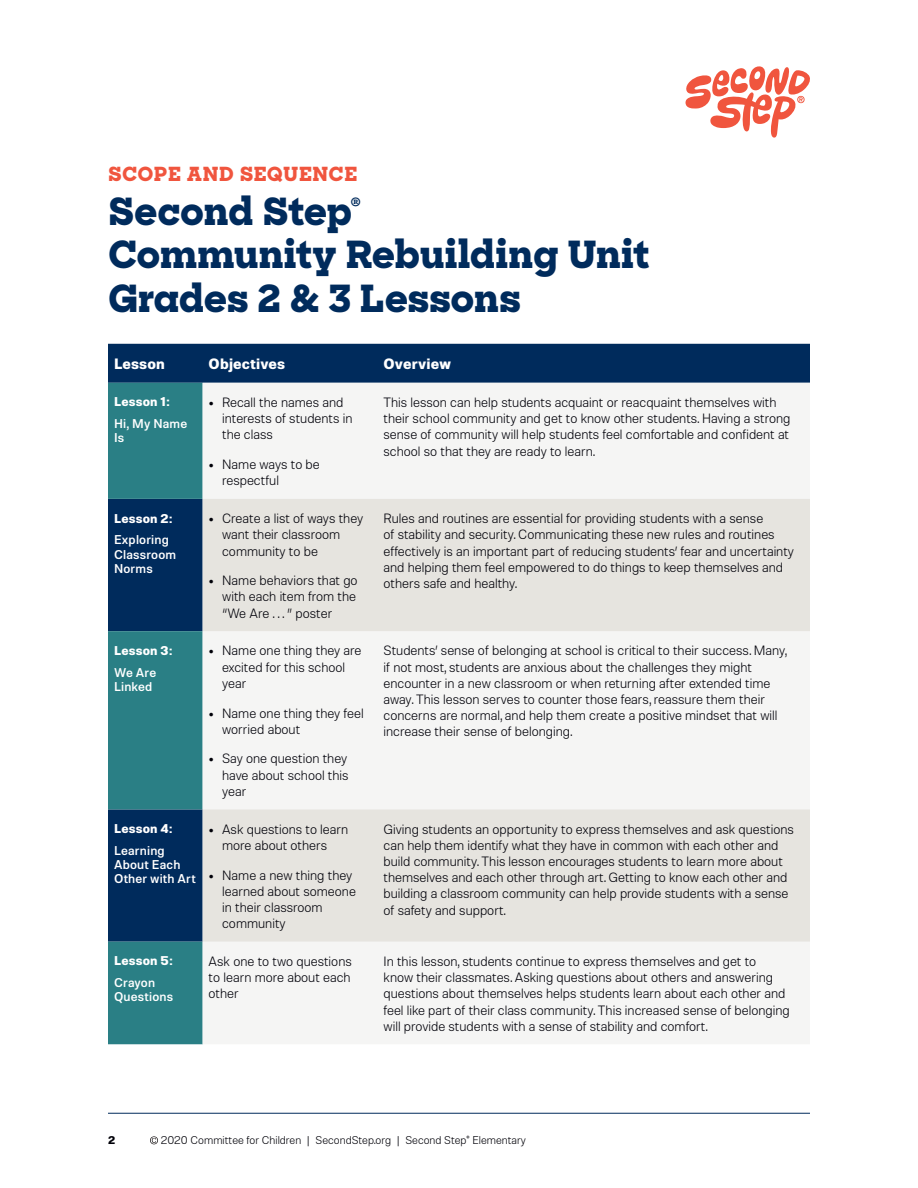
<style>
.page{position:relative;width:918px;height:1188px;background:#fff}
.page>*{position:absolute;margin:0;border:0;box-sizing:border-box;transform-origin:0 0}
.t1{font:800 37.5px/43.5px "Sharp Slab";letter-spacing:-.01em;color:#002b5c}
.t2{font:800 19.5px "Sharp Slab";letter-spacing:.02em;color:#f0553e}
.weeks_lessons{font:700 15px "Molde";letter-spacing:.005em;color:#fff}
.table_text{font:300 13.5px/16.2px "Molde";color:#000008}
.table_lesson_desc{font:500 12.75px/14.2px "Molde";letter-spacing:.015em;color:#fff}
.table_lesson_number{font:700 12.75px "Molde";letter-spacing:.015em;color:#fff}
.t3{font:300 11.25px "Molde";color:#000008}
.t4{font:700 11.25px "Molde";color:#000008}
.s1{font-family:"Sharp Slab";font-weight:800}
</style>
<div class="page">
<hr style="left:108px;top:1113px;width:702px;height:1px;background:#002b5c">
<svg style="left:685px;top:66px;width:125px;height:72px"></svg>
<svg style="left:150px;top:1136px;width:8px;height:8px"></svg>
<div style="left:108px;top:344px;width:702px;height:39px;background:#002b5c"></div>
<svg style="left:108px;top:383px;width:95px;height:661px;fill:#2a7f85"></svg>
<div style="left:203px;top:383px;width:607px;height:661px;background:#f5f5f4"></div>
<svg style="left:203px;top:499px;width:607px;height:443px;fill:#e6e4df"></svg>
<h4 class="t2" style="left:108px;top:160px;width:251px">SCOPE AND SEQUENCE</h4>
<h1 class="t1" style="left:108px;top:189px;width:543px">Second Step®<br>Community Rebuilding Unit<br>Grades 2 &amp; 3 Lessons</h1>
<p class="weeks_lessons" style="left:114px;top:354px;width:52px">Lesson</p>
<p class="weeks_lessons" style="left:209px;top:354px;width:78px">Objectives</p>
<p class="weeks_lessons" style="left:384px;top:354px;width:69px">Overview</p>
<p class="table_lesson_number" style="left:114px;top:394px;width:58px">Lesson 1:</p>
<p class="table_lesson_desc" style="left:114px;top:416px;width:75px">Hi, My Name<br>Is</p>
<p class="table_text" style="left:222px;top:394px;width:132px;text-indent:-14px"><span class="s1">•</span> Recall the names and interests of students in the class</p>
<p class="table_text" style="left:222px;top:456px;width:99px;text-indent:-14px"><span class="s1">•</span> Name ways to be respectful</p>
<p class="table_text" style="left:384px;top:394px;width:408px">This lesson can help students acquaint or reacquaint themselves with their school community and get to know other students. Having a strong sense of community will help students feel comfortable and confident at school so that they are ready to learn.</p>
<p class="table_lesson_number" style="left:114px;top:510px;width:60px">Lesson 2:</p>
<p class="table_lesson_desc" style="left:114px;top:532px;width:64px">Exploring<br>Classroom<br>Norms</p>
<p class="table_text" style="left:222px;top:510px;width:143px;text-indent:-14px"><span class="s1">•</span> Create a list of ways they want their classroom community to be</p>
<p class="table_text" style="left:222px;top:572px;width:137px;text-align:justify;text-indent:-14px"><span class="s1">•</span> Name behaviors that go with each item from the “We Are . . . ” poster</p>
<p class="table_text" style="left:384px;top:510px;width:412px">Rules and routines are essential for providing students with a sense<br>of stability and security. Communicating these new rules and routines effectively is an important part of reducing students’ fear and uncertainty and helping them feel empowered to do things to keep themselves and others safe and healthy.</p>
<p class="table_lesson_number" style="left:114px;top:642px;width:60px">Lesson 3:</p>
<p class="table_lesson_desc" style="left:114px;top:664px;width:44px">We Are<br>Linked</p>
<p class="table_text" style="left:222px;top:642px;width:141px;text-indent:-14px"><span class="s1">•</span> Name one thing they are excited for this school year</p>
<p class="table_text" style="left:222px;top:704px;width:143px;text-indent:-14px"><span class="s1">•</span> Name one thing they feel worried about</p>
<p class="table_text" style="left:222px;top:750px;width:128px;text-align:justify;text-indent:-14px"><span class="s1">•</span> Say one question they have about school this year</p>
<p class="table_text" style="left:384px;top:642px;width:405px">Students’ sense of belonging at school is critical to their success. Many, if not most, students are anxious about the challenges they might encounter in a new classroom or when returning after extended time away. This lesson serves to counter those fears, reassure them their concerns are normal, and help them create a positive mindset that will increase their sense of belonging.</p>
<p class="table_lesson_number" style="left:114px;top:820px;width:60px">Lesson 4:</p>
<p class="table_lesson_desc" style="left:114px;top:843px;width:83px">Learning<br>About Each<br>Other with Art</p>
<p class="table_text" style="left:209px;top:820px;width:141px;text-align:center"><span class="s1">•</span> Ask questions to learn more about others</p>
<p class="table_text" style="left:222px;top:866px;width:135px;text-indent:-14px"><span class="s1">•</span> Name a new thing they learned about someone in their classroom community</p>
<p class="table_text" style="left:384px;top:820px;width:412px">Giving students an opportunity to express themselves and ask questions can help them identify what they have in common with each other and build community. This lesson encourages students to learn more about themselves and each other through art. Getting to know each other and building a classroom community can help provide students with a sense of safety and support.</p>
<p class="table_lesson_number" style="left:114px;top:952px;width:60px">Lesson 5:</p>
<p class="table_lesson_desc" style="left:114px;top:975px;width:61px">Crayon<br>Questions</p>
<p class="table_text" style="left:209px;top:953px;width:145px;text-align:justify">Ask one to two questions to learn more about each other</p>
<p class="table_text" style="left:384px;top:953px;width:408px">In this lesson, students continue to express themselves and get to<br>know their classmates. Asking questions about others and answering questions about themselves helps students learn about each other and feel like part of their class community. This increased sense of belonging will provide students with a sense of stability and comfort.</p>
<p class="t4" style="left:108px;top:1133px;width:9px">2</p>
<p class="t3" style="left:161px;top:1133px;width:367px">2020 Committee for Children | SecondStep.org | Second Step® Elementary</p>
</div>
